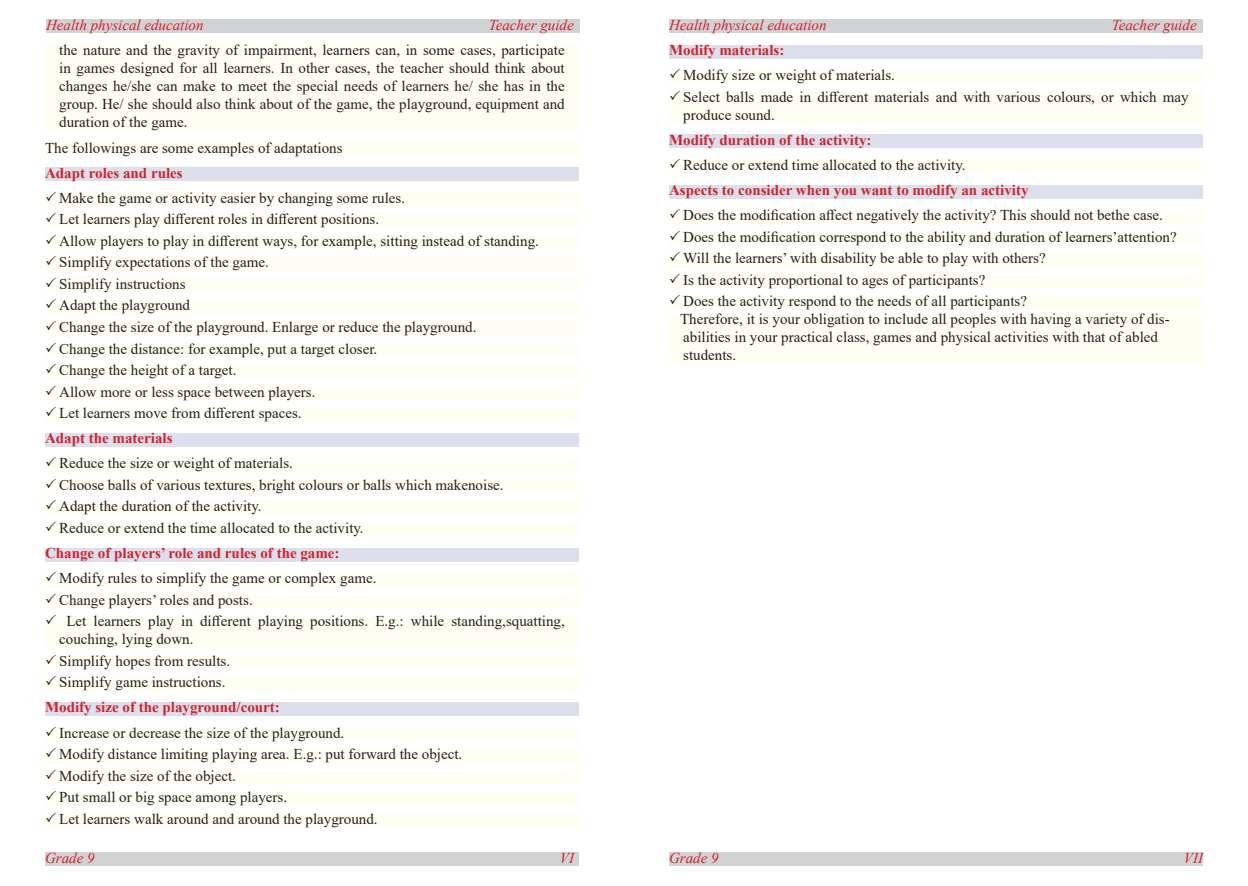
<style>
.page{position:relative;width:1248px;height:886px;background:#fff}
.page>*{position:absolute;margin:0;border:0;box-sizing:border-box;transform-origin:0 0}
.body{font:15px/18px "Times New Roman";color:#231f20}
.title_2{font:700 15px "Times New Roman";color:#d1232a}
.t1{font:italic 15px "Times New Roman";color:#d1232a}
</style>
<div class="page">
<div style="left:45px;top:45px;width:534px;height:86px;background:#fffef2"></div>
<div style="left:45px;top:142px;width:534px;height:14px;background:#fffef2"></div>
<div style="left:45px;top:167px;width:534px;height:14px;background:#dedfed"></div>
<div style="left:45px;top:192px;width:534px;height:14px;background:#fffef2"></div>
<div style="left:45px;top:214px;width:534px;height:13px;background:#fffef2"></div>
<div style="left:45px;top:235px;width:534px;height:14px;background:#fffef2"></div>
<div style="left:45px;top:257px;width:534px;height:14px;background:#fffef2"></div>
<div style="left:45px;top:278px;width:534px;height:14px;background:#fffef2"></div>
<div style="left:45px;top:300px;width:534px;height:14px;background:#fffef2"></div>
<div style="left:45px;top:322px;width:534px;height:13px;background:#fffef2"></div>
<div style="left:45px;top:343px;width:534px;height:14px;background:#fffef2"></div>
<div style="left:45px;top:365px;width:534px;height:13px;background:#fffef2"></div>
<div style="left:45px;top:386px;width:534px;height:14px;background:#fffef2"></div>
<div style="left:45px;top:408px;width:534px;height:13px;background:#fffef2"></div>
<div style="left:45px;top:433px;width:534px;height:13px;background:#dedfed"></div>
<div style="left:45px;top:458px;width:534px;height:14px;background:#fffef2"></div>
<div style="left:45px;top:479px;width:534px;height:14px;background:#fffef2"></div>
<div style="left:45px;top:501px;width:534px;height:14px;background:#fffef2"></div>
<div style="left:45px;top:522px;width:534px;height:14px;background:#fffef2"></div>
<div style="left:45px;top:548px;width:534px;height:13px;background:#dedfed"></div>
<div style="left:45px;top:573px;width:534px;height:13px;background:#fffef2"></div>
<div style="left:45px;top:594px;width:534px;height:14px;background:#fffef2"></div>
<div style="left:45px;top:616px;width:534px;height:31px;background:#fffef2"></div>
<div style="left:45px;top:655px;width:534px;height:14px;background:#fffef2"></div>
<div style="left:45px;top:677px;width:534px;height:13px;background:#fffef2"></div>
<div style="left:45px;top:702px;width:534px;height:14px;background:#dedfed"></div>
<div style="left:45px;top:727px;width:534px;height:14px;background:#fffef2"></div>
<div style="left:45px;top:749px;width:534px;height:13px;background:#fffef2"></div>
<div style="left:45px;top:770px;width:534px;height:14px;background:#fffef2"></div>
<div style="left:45px;top:792px;width:534px;height:13px;background:#fffef2"></div>
<div style="left:45px;top:813px;width:534px;height:14px;background:#fffef2"></div>
<div style="left:46px;top:19px;width:534px;height:14px;background:#d1d2d4"></div>
<div style="left:45px;top:852px;width:534px;height:14px;background:#d1d2d4"></div>
<div style="left:669px;top:45px;width:533px;height:13px;background:#dedfed"></div>
<div style="left:669px;top:70px;width:533px;height:13px;background:#fffef2"></div>
<div style="left:669px;top:91px;width:533px;height:32px;background:#fffef2"></div>
<div style="left:669px;top:135px;width:533px;height:13px;background:#dedfed"></div>
<div style="left:669px;top:160px;width:533px;height:13px;background:#fffef2"></div>
<div style="left:669px;top:185px;width:533px;height:13px;background:#dedfed"></div>
<div style="left:669px;top:210px;width:533px;height:13px;background:#fffef2"></div>
<div style="left:669px;top:231px;width:533px;height:14px;background:#fffef2"></div>
<div style="left:669px;top:253px;width:533px;height:13px;background:#fffef2"></div>
<div style="left:669px;top:274px;width:533px;height:14px;background:#fffef2"></div>
<div style="left:669px;top:296px;width:533px;height:14px;background:#fffef2"></div>
<div style="left:669px;top:314px;width:533px;height:50px;background:#fffef2"></div>
<div style="left:669px;top:19px;width:533px;height:14px;background:#d1d2d4"></div>
<div style="left:669px;top:852px;width:533px;height:14px;background:#d1d2d4"></div>
<p class="t1" style="left:46px;top:15px;width:159px">Health physical education</p>
<p class="t1" style="left:489px;top:15px;width:86px">Teacher guide</p>
<p class="t1" style="left:669px;top:15px;width:159px">Health physical education</p>
<p class="t1" style="left:1111px;top:15px;width:86px">Teacher guide</p>
<p class="body" style="left:59px;top:41px;width:507px;text-align:justify">the nature and the gravity of impairment, learners can, in some cases, participate in games designed for all learners. In other cases, the teacher should think about changes he/she can make to meet the special needs of learners he/ she has in the group. He/ she should also think about of the game, the playground, equipment and duration of the game.</p>
<p class="body" style="left:45px;top:138px;width:299px">The followings are some examples of adaptations</p>
<p class="title_2" style="left:45px;top:162px;width:139px">Adapt roles and rules</p>
<p class="body" style="left:45px;top:188px;width:361px">✓ Make the game or activity easier by changing some rules.</p>
<p class="body" style="left:45px;top:210px;width:335px">✓ Let learners play different roles in different positions.</p>
<p class="body" style="left:45px;top:231px;width:495px">✓ Allow players to play in different ways, for example, sitting instead of standing.</p>
<p class="body" style="left:45px;top:253px;width:225px">✓ Simplify expectations of the game.</p>
<p class="body" style="left:45px;top:274px;width:142px">✓ Simplify instructions</p>
<p class="body" style="left:45px;top:296px;width:146px">✓ Adapt the playground</p>
<p class="body" style="left:45px;top:317px;width:433px">✓ Change the size of the playground. Enlarge or reduce the playground.</p>
<p class="body" style="left:45px;top:339px;width:334px">✓ Change the distance: for example, put a target closer.</p>
<p class="body" style="left:45px;top:361px;width:193px">✓ Change the height of a target.</p>
<p class="body" style="left:45px;top:382px;width:272px">✓ Allow more or less space between players.</p>
<p class="body" style="left:45px;top:404px;width:258px">✓ Let learners move from different spaces.</p>
<p class="title_2" style="left:45px;top:427px;width:129px">Adapt the materials</p>
<p class="body" style="left:45px;top:454px;width:249px">✓ Reduce the size or weight of materials.</p>
<p class="body" style="left:45px;top:475px;width:460px">✓ Choose balls of various textures, bright colours or balls which makenoise.</p>
<p class="body" style="left:45px;top:497px;width:218px">✓ Adapt the duration of the activity.</p>
<p class="body" style="left:45px;top:518px;width:320px">✓ Reduce or extend the time allocated to the activity.</p>
<p class="title_2" style="left:45px;top:542px;width:296px">Change of players’ role and rules of the game:</p>
<p class="body" style="left:45px;top:569px;width:333px">✓ Modify rules to simplify the game or complex game.</p>
<p class="body" style="left:45px;top:590px;width:209px">✓ Change players’ roles and posts.</p>
<p class="body" style="left:59px;top:612px;width:507px;text-indent:-14px">✓ Let learners play in different playing positions. E.g.: while standing,squatting, couching, lying down.</p>
<p class="body" style="left:45px;top:651px;width:187px">✓ Simplify hopes from results.</p>
<p class="body" style="left:45px;top:673px;width:182px">✓ Simplify game instructions.</p>
<p class="title_2" style="left:45px;top:696px;width:236px">Modify size of the playground/court:</p>
<p class="body" style="left:45px;top:723px;width:301px">✓ Increase or decrease the size of the playground.</p>
<p class="body" style="left:45px;top:744px;width:419px">✓ Modify distance limiting playing area. E.g.: put forward the object.</p>
<p class="body" style="left:45px;top:766px;width:192px">✓ Modify the size of the object.</p>
<p class="body" style="left:45px;top:788px;width:244px">✓ Put small or big space among players.</p>
<p class="body" style="left:45px;top:809px;width:334px">✓ Let learners walk around and around the playground.</p>
<p class="title_2" style="left:669px;top:39px;width:117px">Modify materials:</p>
<p class="body" style="left:669px;top:66px;width:227px">✓ Modify size or weight of materials.</p>
<p class="body" style="left:683px;top:87px;width:507px;text-indent:-14px">✓ Select balls made in different materials and with various colours, or which may produce sound.</p>
<p class="title_2" style="left:669px;top:129px;width:204px">Modify duration of the activity:</p>
<p class="body" style="left:669px;top:155px;width:298px">✓ Reduce or extend time allocated to the activity.</p>
<p class="title_2" style="left:669px;top:179px;width:361px">Aspects to consider when you want to modify an activity</p>
<p class="body" style="left:669px;top:206px;width:495px">✓ Does the modification affect negatively the activity? This should not bethe case.</p>
<p class="body" style="left:669px;top:227px;width:509px">✓ Does the modification correspond to the ability and duration of learners’attention?</p>
<p class="body" style="left:669px;top:249px;width:378px">✓ Will the learners’ with disability be able to play with others?</p>
<p class="body" style="left:669px;top:270px;width:318px">✓ Is the activity proportional to ages of participants?</p>
<p class="body" style="left:669px;top:292px;width:359px">✓ Does the activity respond to the needs of all participants?</p>
<p class="body" style="left:680px;top:310px;width:491px">Therefore, it is your obligation to include all peoples with having a variety of dis&shy;abilities in your practical class, games and physical activities with that of abled students.</p>
<p class="t1" style="left:45px;top:847px;width:51px">Grade 9</p>
<p class="t1" style="left:560px;top:847px;width:16px">VI</p>
<p class="t1" style="left:669px;top:847px;width:51px">Grade 9</p>
<p class="t1" style="left:1183px;top:847px;width:21px">VII</p>
</div>
